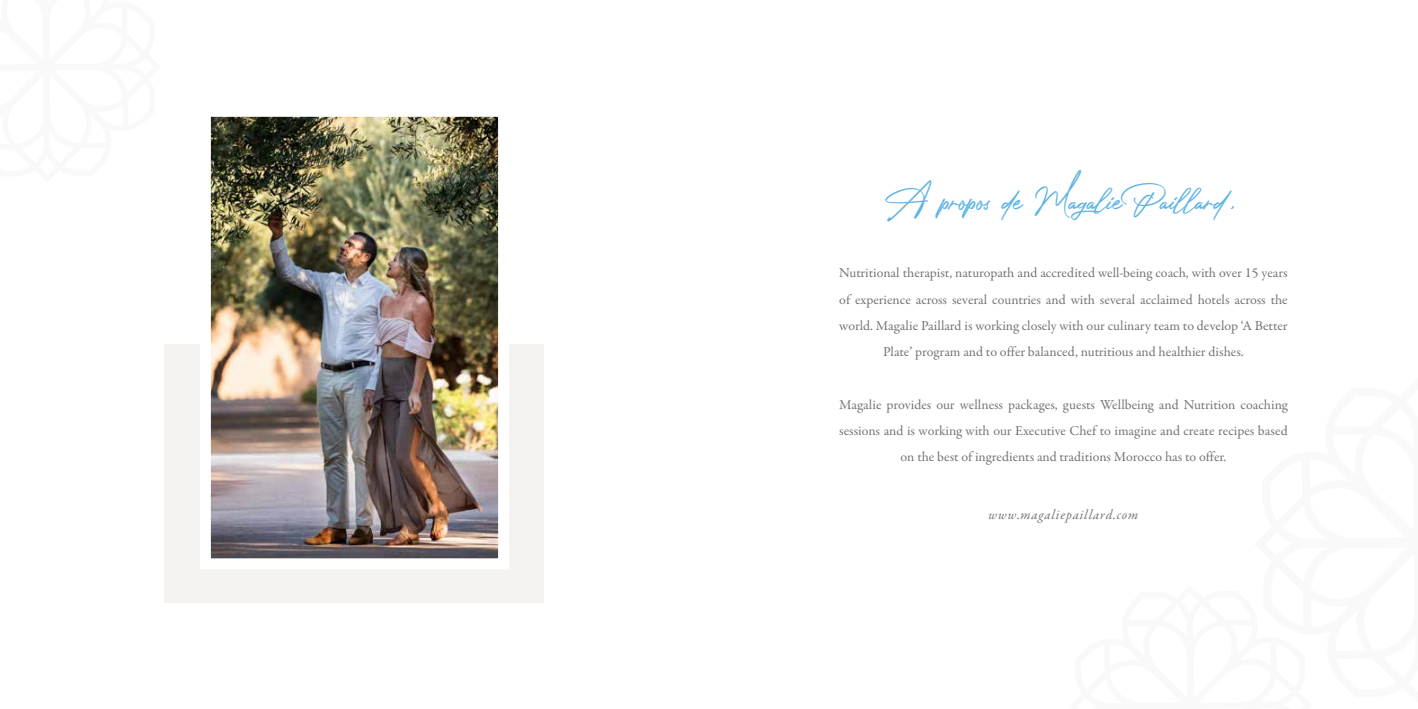
<style>
.page{position:relative;width:1418px;height:709px;background:#fff}
.page>*{position:absolute;margin:0;border:0;box-sizing:border-box;transform-origin:0 0}
.t1{font:35px "Photograph Signature";color:#5db3e4}
.t2{font:13.75px/26.2px "Garamond Premr Pro";color:#757473;text-align:center}
.t3{font:italic 13.75px "Garamond Premr Pro";letter-spacing:.06em;color:#757473}
</style>
<div class="page">
<div style="left:165px;top:344px;width:379px;height:259px;background:#f5f3f2"></div>
<img style="left:212px;top:118px;width:285px;height:439px">
<div style="left:200px;top:106px;width:309px;height:463px;border:11px solid #fff"></div>
<h1 class="t1" style="left:885px;top:170px;width:358px">A propos de Magalie Paillard,</h1>
<p class="t2" style="left:839px;top:260px;width:450px">Nutritional therapist, naturopath and accredited well-being coach, with over 15 years of experience across several countries and with several acclaimed hotels across the world. Magalie Paillard is working closely with our culinary team to develop ‘A Better Plate’ program and to offer balanced, nutritious and healthier dishes.</p>
<p class="t2" style="left:839px;top:391px;width:450px">Magalie provides our wellness packages, guests Wellbeing and Nutrition coaching sessions and is working with our Executive Chef to imagine and create recipes based on the best of ingredients and traditions Morocco has to offer.</p>
<p class="t3" style="left:988px;top:505px;width:151px">www.magaliepaillard.com</p>
</div>
